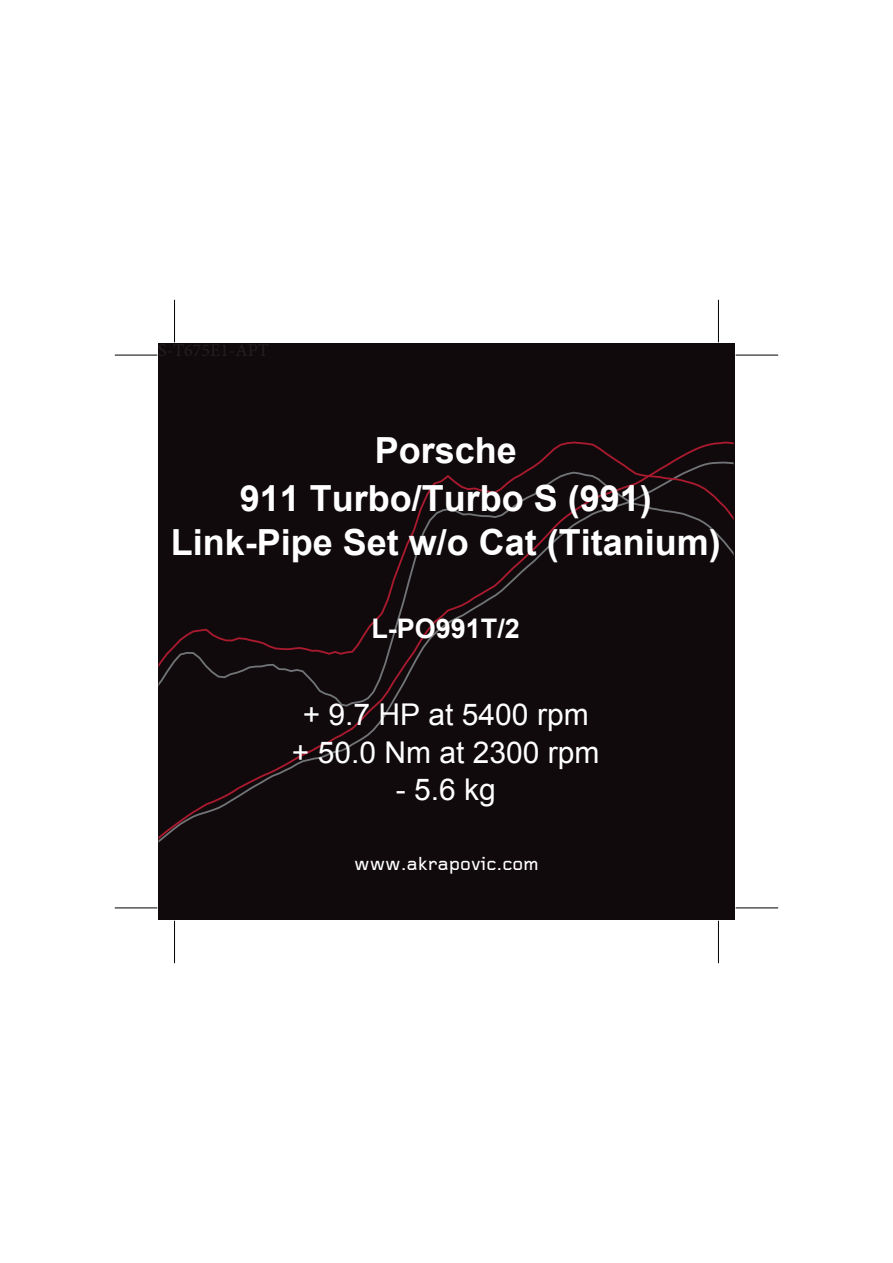
<style>
.page{position:relative;width:893px;height:1263px;background:#fff}
.page>*{position:absolute;margin:0;border:0;box-sizing:border-box;transform-origin:0 0}
.t1{font:700 36px/47.7px "Arial";color:#fff;text-align:center}
.t2{font:30px/37.8px "Arial";color:#fff;text-align:center}
.t3{font:700 27px "Arial";color:#fff}
.t4{font:500 19.5px "Foundry Gridnik";color:#fff}
</style>
<div class="page">
<div style="left:158px;top:343px;width:577px;height:577px;background:#110a0c"></div>
<svg style="left:158px;top:441px;width:576px;height:402px"></svg>
<hr style="left:115px;top:355px;width:42px;height:1px;background:#000">
<hr style="left:174px;top:300px;width:1px;height:42px;background:#000">
<hr style="left:115px;top:908px;width:42px;height:1px;background:#000">
<hr style="left:174px;top:921px;width:1px;height:42px;background:#000">
<hr style="left:736px;top:355px;width:42px;height:1px;background:#000">
<hr style="left:718px;top:300px;width:1px;height:42px;background:#000">
<hr style="left:736px;top:908px;width:42px;height:1px;background:#000">
<hr style="left:718px;top:921px;width:1px;height:42px;background:#000">
<p class="t1" style="left:240px;top:428px;width:414px">Porsche<br>911 Turbo/Turbo S (991)</p>
<p class="t1" style="left:171px;top:519px;width:552px">Link-Pipe Set w/o Cat (Titanium)</p>
<p class="t3" style="left:371px;top:611px;width:150px">L-PO991T/2</p>
<p class="t2" style="left:292px;top:696px;width:309px">+ 9.7 HP at 5400 rpm + 50.0 Nm at 2300 rpm</p>
<p class="t2" style="left:396px;top:771px;width:102px">- 5.6 kg</p>
<p class="t4" style="left:354px;top:853px;width:186px">www.akrapovic.com</p>
</div>
